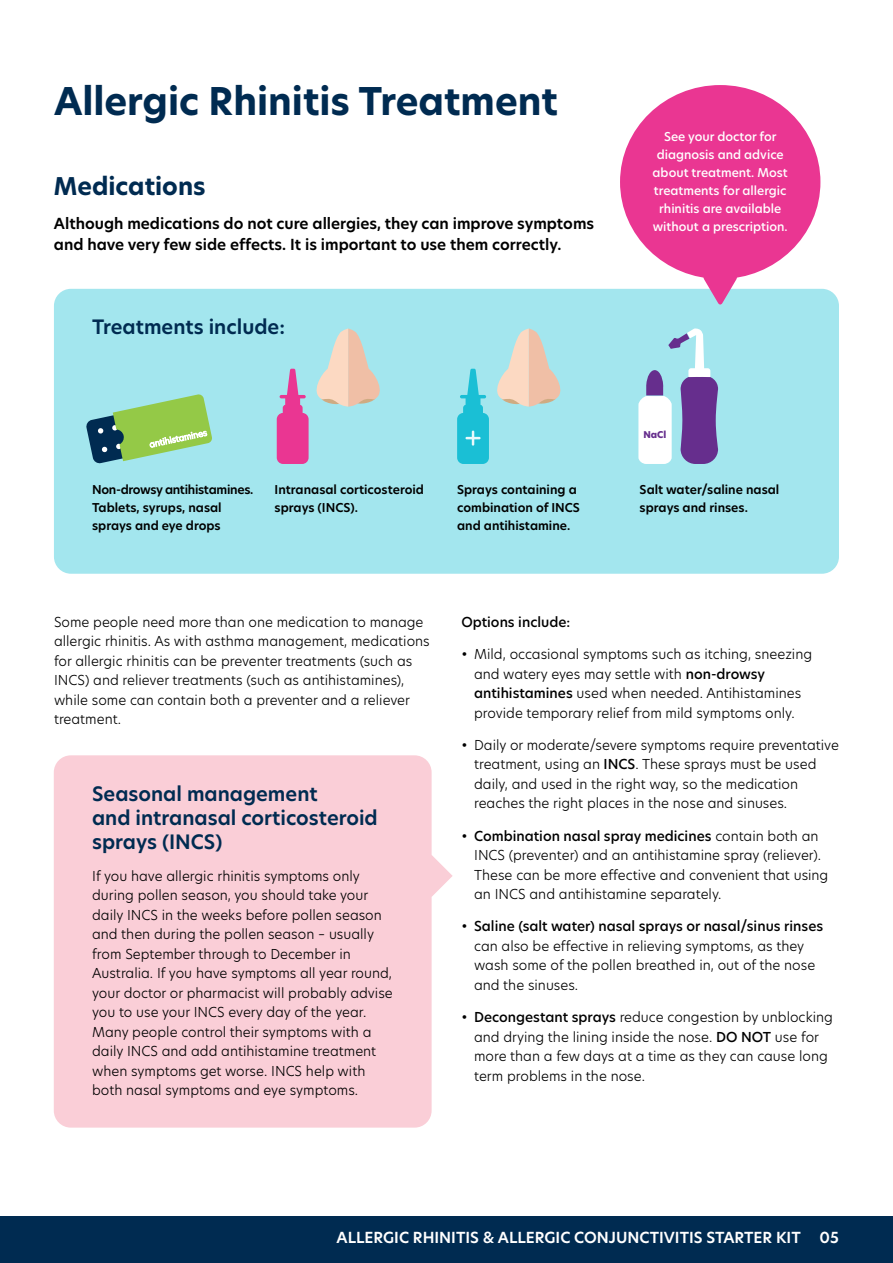
<style>
.page{position:relative;width:893px;height:1263px;background:#fff}
.page>*{position:absolute;margin:0;border:0;box-sizing:border-box;transform-origin:0 0}
.t1{font:700 37.5px "New Hero";color:#002b51}
.t2{font:700 24px "New Hero";color:#002b51}
.t3{font:600 19.5px/24px "New Hero";color:#002b51}
.t4{font:600 15px/21px "New Hero";color:#000}
.t5{font:600 15px "New Hero";color:#fff}
.t6{font:300 13.5px/19.5px "New Hero";color:#000}
.t7{font:500 13.5px "New Hero";color:#000}
.t8{font:600 12px/18px "New Hero";color:#000}
.t9{font:500 12px/18px "New Hero";color:#fff;text-align:center}
.t10{font:800 9.15px "New Hero";color:#662e8d}
.t11{font:300 8.4px "New Hero";color:#fff}
.s1{font-weight:500}
</style>
<div class="page">
<div style="left:0;top:1216px;width:893px;height:47px;background:#002b51"></div>
<div style="left:54px;top:755px;width:378px;height:372px;background:#faced7;border-radius:17px"></div>
<div style="left:54px;top:289px;width:785px;height:285px;background:#a3e6ee;border-radius:17px"></div>
<svg style="left:86px;top:394px;width:126px;height:70px"></svg>
<svg style="left:638px;top:328px;width:80px;height:136px"></svg>
<svg style="left:432px;top:855px;width:21px;height:41px"></svg>
<div style="left:620px;top:85px;width:200px;height:194px;background:#ea3692;border-radius:50%"></div>
<svg style="left:703px;top:277px;width:34px;height:28px"></svg>
<svg style="left:457px;top:328px;width:104px;height:136px"></svg>
<svg style="left:277px;top:328px;width:103px;height:136px"></svg>
<h1 class="t1" style="left:54px;top:76px;width:506px">Allergic Rhinitis Treatment</h1>
<h2 class="t2" style="left:54px;top:170px;width:153px">Medications</h2>
<p class="t4" style="left:54px;top:213px;width:542px">Although medications do not cure allergies, they can improve symptoms and have very few side effects. It is important to use them correctly.</p>
<h3 class="t3" style="left:92px;top:315px;width:194px">Treatments include:</h3>
<p class="t9" style="left:653px;top:128px;width:137px">See your doctor for diagnosis and advice about treatment. Most treatments for allergic rhinitis are available without a prescription.</p>
<p class="t11" style="left:148px;top:439px;width:60px;rotate:-12deg">antihistamines</p>
<p class="t10" style="left:643px;top:429px;width:24px">NaCl</p>
<p class="t8" style="left:92px;top:480px;width:163px">Non-drowsy antihistamines.<br>Tablets, syrups, nasal sprays and eye drops</p>
<p class="t8" style="left:275px;top:480px;width:151px">Intranasal corticosteroid sprays (INCS).</p>
<p class="t8" style="left:457px;top:480px;width:124px">Sprays containing a combination of INCS and antihistamine.</p>
<p class="t8" style="left:640px;top:480px;width:141px">Salt water/saline nasal sprays and rinses.</p>
<p class="t6" style="left:54px;top:612px;width:377px">Some people need more than one medication to manage allergic rhinitis. As with asthma management, medications for allergic rhinitis can be preventer treatments (such as INCS) and reliever treatments (such as antihistamines), while some can contain both a preventer and a reliever treatment.</p>
<p class="t7" style="left:461px;top:613px;width:110px">Options include:</p>
<p class="t6" style="left:474px;top:644px;width:340px;text-indent:-13px">• Mild, occasional symptoms such as itching, sneezing and watery eyes may settle with <span class="s1">non-drowsy antihistamines</span> used when needed. Antihistamines provide temporary relief from mild symptoms only.</p>
<p class="t6" style="left:474px;top:735px;width:366px;text-indent:-13px">• Daily or moderate/severe symptoms require preventative treatment, using an <span class="s1">INCS</span>. These sprays must be used daily, and used in the right way, so the medication reaches the right places in the nose and sinuses.</p>
<p class="t6" style="left:474px;top:825px;width:356px;text-indent:-13px">• <span class="s1">Combination nasal spray medicines</span> contain both an INCS (preventer) and an antihistamine spray (reliever).<br>These can be more effective and convenient that using an INCS and antihistamine separately.</p>
<p class="t6" style="left:474px;top:916px;width:351px;text-indent:-13px">• <span class="s1">Saline (salt water) nasal sprays or nasal/sinus rinses </span>can also be effective in relieving symptoms, as they wash some of the pollen breathed in, out of the nose and the sinuses.</p>
<p class="t6" style="left:474px;top:1007px;width:360px;text-indent:-13px">• <span class="s1">Decongestant sprays</span> reduce congestion by unblocking and drying the lining inside the nose. <span class="s1">DO NOT</span> use for more than a few days at a time as they can cause long term problems in the nose.</p>
<h3 class="t3" style="left:92px;top:781px;width:287px">Seasonal management<br>and intranasal corticosteroid sprays (INCS)</h3>
<p class="t6" style="left:92px;top:866px;width:302px">If you have allergic rhinitis symptoms only during pollen season, you should take your daily INCS in the weeks before pollen season and then during the pollen season – usually from September through to December in Australia. If you have symptoms all year round, your doctor or pharmacist will probably advise you to use your INCS every day of the year.<br>Many people control their symptoms with a daily INCS and add antihistamine treatment when symptoms get worse. INCS help with both nasal symptoms and eye symptoms.</p>
<p class="t5" style="left:337px;top:1227px;width:466px">ALLERGIC RHINITIS &amp; ALLERGIC CONJUNCTIVITIS STARTER KIT</p>
<p class="t5" style="left:820px;top:1227px;width:21px">05</p>
</div>
